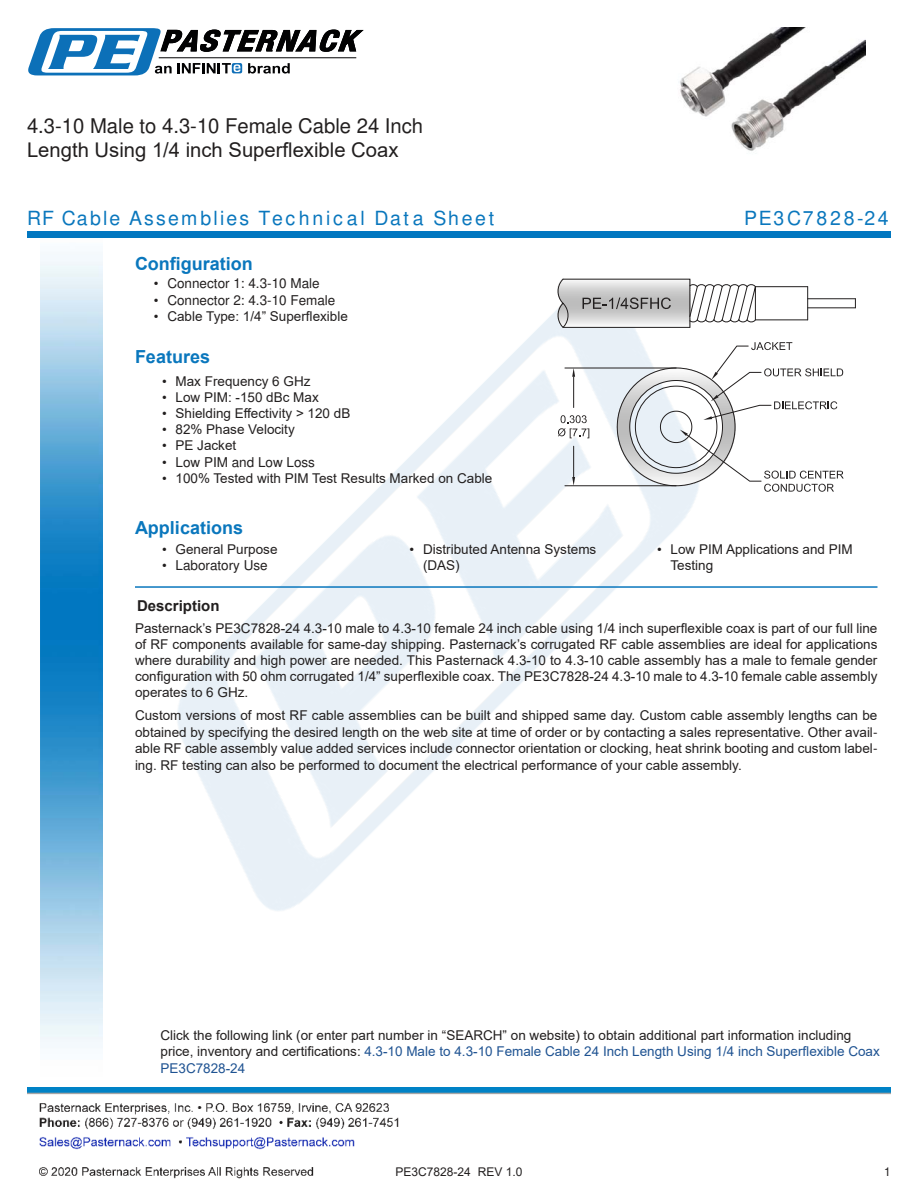
<style>
.page{position:relative;width:918px;height:1188px;background:#fff}
.page>*{position:absolute;margin:0;border:0;box-sizing:border-box;transform-origin:0 0}
.t1{font:20.25px/24.3px "Arial";color:#221f1f}
.t2{font:900 19.5px "Arial";letter-spacing:.12em;color:#0a77bd}
.t3{font:900 19.5px "Arial";letter-spacing:.14em;color:#0a77bd}
.t4{font:700 18px "Arial";color:#0a77bd}
.t5{font:700 15px "Arial";color:#221f1f}
.t6{font:13.5px/16.2px "Arial";color:#221f1f}
.t7{font:12px "Arial";color:#221f1f}
.s1{color:#1f5392}
</style>
<div class="page">
<img style="left:39px;top:1103px;width:360px;height:76px">
<img style="left:102px;top:254px;width:719px;height:716px">
<img style="left:27px;top:1088px;width:864px;height:7px">
<img style="left:40px;top:237px;width:62px;height:811px">
<div style="left:27px;top:231px;width:864px;height:6px;background:#0177c0"></div>
<svg style="left:28px;top:28px;width:336px;height:47px"></svg>
<hr style="left:135px;top:586px;width:743px;height:2px;background:#0a77bd">
<img style="left:557px;top:328px;width:179px;height:158px">
<hr style="left:565px;top:368px;width:111px;height:1px;background:#221f1f">
<hr style="left:565px;top:486px;width:111px;height:1px;background:#221f1f">
<hr style="left:573px;top:377px;width:1px;height:31px;background:#221f1f">
<hr style="left:573px;top:446px;width:1px;height:31px;background:#221f1f">
<svg style="left:572px;top:368px;width:3px;height:9px"></svg>
<svg style="left:572px;top:477px;width:3px;height:9px"></svg>
<svg style="left:557px;top:415px;width:32px;height:23px"></svg>
<svg style="left:617px;top:342px;width:227px;height:150px"></svg>
<hr style="left:808px;top:308px;width:47px;height:1px;background:#221f1f">
<hr style="left:808px;top:298px;width:47px;height:1px;background:#221f1f">
<hr style="left:755px;top:286px;width:53px;height:1px;background:#221f1f">
<hr style="left:807px;top:287px;width:1px;height:33px;background:#221f1f">
<hr style="left:755px;top:320px;width:53px;height:1px;background:#221f1f">
<svg style="left:557px;top:279px;width:199px;height:49px"></svg>
<img style="left:680px;top:27px;width:186px;height:124px">
<h1 class="t1" style="left:27px;top:115px;width:398px">4.3-10 Male to 4.3-10 Female Cable 24 Inch<br>Length Using 1/4 inch Super昀氀exible Coax</h1>
<h2 class="t2" style="left:27px;top:207px;width:469px">RF Cable Assemblies Technical Data Sheet</h2>
<h2 class="t3" style="left:744px;top:207px;width:146px">PE3C7828-24</h2>
<h3 class="t4" style="left:135px;top:251px;width:119px">Con昀椀guration</h3>
<p class="t6" style="left:154px;top:277px;width:167px">• Connector 1: 4.3-10 Male</p>
<p class="t6" style="left:154px;top:293px;width:183px">• Connector 2: 4.3-10 Female</p>
<p class="t6" style="left:154px;top:309px;width:196px">• Cable Type: 1/4” Super昀氀exible</p>
<h3 class="t4" style="left:135px;top:344px;width:77px">Features</h3>
<p class="t6" style="left:162px;top:374px;width:150px">• Max Frequency 6 GHz</p>
<p class="t6" style="left:162px;top:390px;width:158px">• Low PIM: -150 dBc Max</p>
<p class="t6" style="left:162px;top:406px;width:190px">• Shielding E昀昀ectivity &gt; 120 dB</p>
<p class="t6" style="left:162px;top:423px;width:134px">• 82% Phase Velocity</p>
<p class="t6" style="left:162px;top:439px;width:76px">• PE Jacket</p>
<p class="t6" style="left:162px;top:455px;width:155px">• Low PIM and Low Loss</p>
<p class="t6" style="left:162px;top:471px;width:332px">• 100% Tested with PIM Test Results Marked on Cable</p>
<h3 class="t4" style="left:135px;top:515px;width:110px">Applications</h3>
<p class="t6" style="left:162px;top:542px;width:117px">• General Purpose</p>
<p class="t6" style="left:162px;top:558px;width:107px">• Laboratory Use</p>
<p class="t6" style="left:423px;top:542px;width:175px;text-indent:-14px">• Distributed Antenna Systems (DAS)</p>
<p class="t6" style="left:670px;top:542px;width:184px;text-indent:-14px">• Low PIM Applications and PIM<br>Testing</p>
<p class="t5" style="left:137px;top:595px;width:84px">Description</p>
<p class="t6" style="left:135px;top:620px;width:744px;text-align:justify">Pasternack’s PE3C7828-24 4.3-10 male to 4.3-10 female 24 inch cable using 1/4 inch super昀氀exible coax is part of our full line of RF components available for same-day shipping. Pasternack’s corrugated RF cable assemblies are ideal for applications where durability and high power are needed. This Pasternack 4.3-10 to 4.3-10 cable assembly has a male to female gender con昀椀guration with 50 ohm corrugated 1/4” super昀氀exible coax. The PE3C7828-24 4.3-10 male to 4.3-10 female cable assembly operates to 6 GHz.</p>
<p class="t6" style="left:135px;top:707px;width:744px;text-align:justify">Custom versions of most RF cable assemblies can be built and shipped same day. Custom cable assembly lengths can be obtained by specifying the desired length on the web site at time of order or by contacting a sales representative. Other avail&shy;able RF cable assembly value added services include connector orientation or clocking, heat shrink booting and custom label&shy;ing. RF testing can also be performed to document the electrical performance of your cable assembly.</p>
<p class="t6" style="left:160px;top:1027px;width:721px">Click the following link (or enter part number in “SEARCH” on website) to obtain additional part information including price, inventory and certi昀椀cations: <span class="s1">4.3-10 Male to 4.3-10 Female Cable 24 Inch Length Using 1/4 inch Super昀氀exible Coax<br>PE3C7828-24</span></p>
<p class="t7" style="left:396px;top:1163px;width:128px">PE3C7828-24 REV 1.0</p>
<p class="t7" style="left:884px;top:1167px;width:8px">1</p>
</div>
